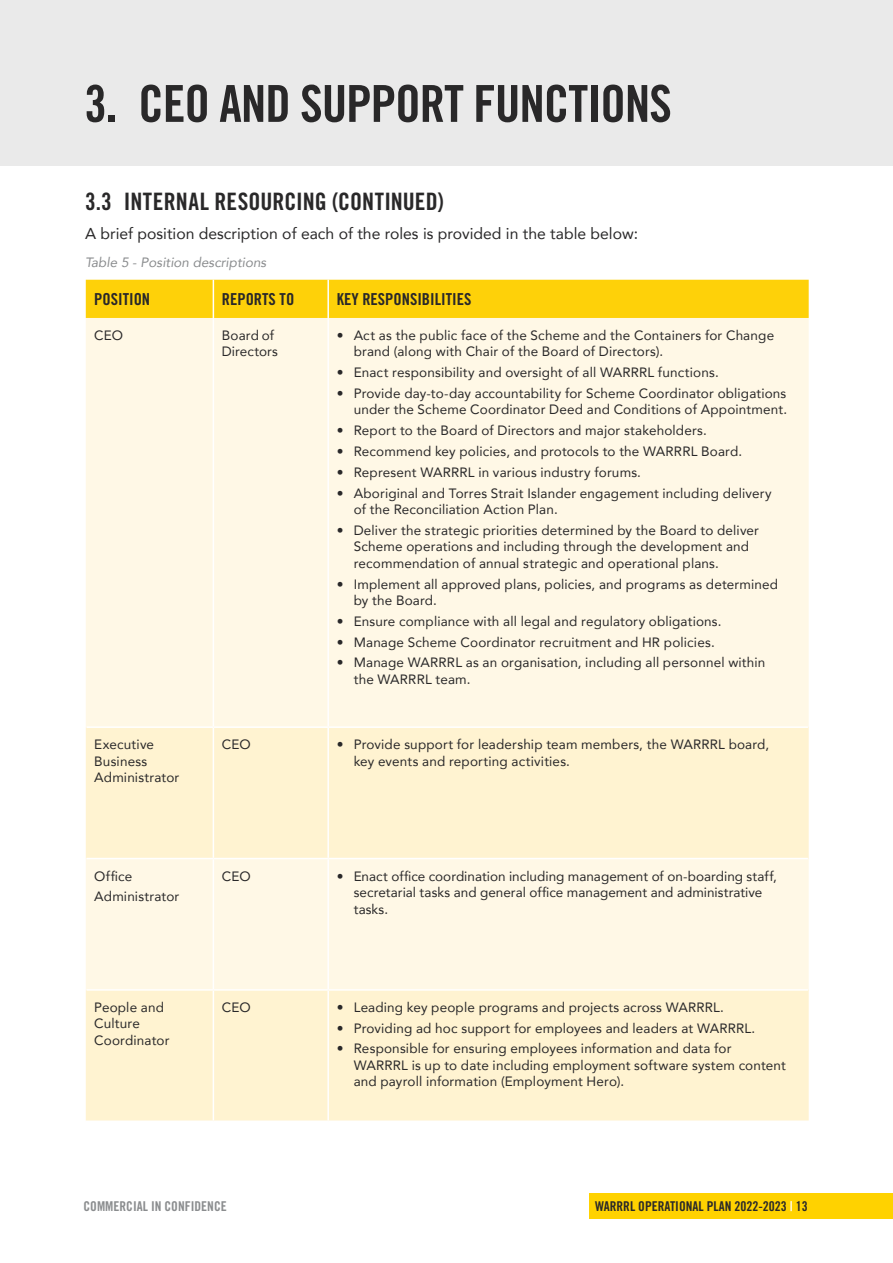
<style>
.page{position:relative;width:893px;height:1263px;background:#fff}
.page>*{position:absolute;margin:0;border:0;box-sizing:border-box;transform-origin:0 0}
.t1{font:51px "Trade Gothic LT Std Bd Cn 20";letter-spacing:-.02em;color:#292829}
.t2{font:24px "Trade Gothic LT Std Bd Cn 20";letter-spacing:.005em;color:#292829}
.Table_Paragraph{font:16.5px "Trade Gothic LT Std Bd Cn 20";color:#292829}
.t3{font:15.75px "Avenir";color:#292829}
.Table_body{font:13.5px/16.5px "Avenir";letter-spacing:.01em;color:#292829}
.t4{font:13.5px "Trade Gothic LT Std Bd Cn 20";color:#292829}
.Italic_small_print{font:italic 13.5px "Avenir";color:#8a8c8e}
.t5{font:13.5px "Trade Gothic LT Std Bd Cn 20";color:#8a8c8e}
.s1{color:#fff}
</style>
<div class="page">
<div style="left:0;top:0;width:893px;height:166px;background:#eaeaea"></div>
<div style="left:589px;top:1193px;width:304px;height:26px;background:#ffd200"></div>
<div style="left:86px;top:280px;width:723px;height:38px;background:#fed109"></div>
<div style="left:86px;top:318px;width:723px;height:409px;background:#fff8e6"></div>
<svg style="left:86px;top:727px;width:723px;height:393px;fill:#fff3d1"></svg>
<hr style="left:87px;top:726px;width:126px;height:2px;background:#fff">
<hr style="left:213px;top:726px;width:115px;height:2px;background:#fff">
<hr style="left:328px;top:726px;width:480px;height:2px;background:#fff">
<hr style="left:87px;top:858px;width:126px;height:1px;background:#fff">
<hr style="left:213px;top:858px;width:115px;height:1px;background:#fff">
<hr style="left:328px;top:858px;width:480px;height:1px;background:#fff">
<hr style="left:87px;top:989px;width:126px;height:2px;background:#fff">
<hr style="left:213px;top:989px;width:115px;height:2px;background:#fff">
<hr style="left:328px;top:989px;width:480px;height:2px;background:#fff">
<hr style="left:213px;top:280px;width:1px;height:38px;background:#fff">
<hr style="left:327px;top:280px;width:2px;height:38px;background:#fff">
<hr style="left:213px;top:318px;width:1px;height:408px;background:#fff">
<hr style="left:327px;top:318px;width:2px;height:408px;background:#fff">
<hr style="left:213px;top:728px;width:1px;height:130px;background:#fff">
<hr style="left:327px;top:728px;width:2px;height:130px;background:#fff">
<hr style="left:213px;top:859px;width:1px;height:130px;background:#fff">
<hr style="left:327px;top:859px;width:2px;height:130px;background:#fff">
<hr style="left:213px;top:991px;width:1px;height:129px;background:#fff">
<hr style="left:327px;top:991px;width:2px;height:129px;background:#fff">
<h1 class="t1" style="left:84px;top:73px;width:589px">3. CEO AND SUPPORT FUNCTIONS</h1>
<p class="t2" style="left:85px;top:187px;width:360px">3.3 INTERNAL RESOURCING (CONTINUED)</p>
<p class="t3" style="left:85px;top:221px;width:555px">A brief position description of each of the roles is provided in the table below:</p>
<p class="Italic_small_print" style="left:85px;top:254px;width:183px">Table 5 - Position descriptions</p>
<p class="Table_Paragraph" style="left:94px;top:289px;width:57px">POSITION</p>
<p class="Table_Paragraph" style="left:222px;top:289px;width:74px">REPORTS TO</p>
<p class="Table_Paragraph" style="left:337px;top:289px;width:136px">KEY RESPONSIBILITIES</p>
<p class="Table_body" style="left:94px;top:327px;width:30px">CEO</p>
<p class="Table_body" style="left:222px;top:327px;width:57px">Board of<br>Directors</p>
<p class="Table_body" style="left:354px;top:327px;width:422px;text-indent:-17px">• Act as the public face of the Scheme and the Containers for Change brand (along with Chair of the Board of Directors).</p>
<p class="Table_body" style="left:337px;top:364px;width:384px">• Enact responsibility and oversight of all WARRRL functions.</p>
<p class="Table_body" style="left:337px;top:385px;width:452px;text-align:right">• Provide day-to-day accountability for Scheme Coordinator obligations under the Scheme Coordinator Deed and Conditions of Appointment.</p>
<p class="Table_body" style="left:337px;top:422px;width:372px">• Report to the Board of Directors and major stakeholders.</p>
<p class="Table_body" style="left:337px;top:443px;width:407px">• Recommend key policies, and protocols to the WARRRL Board.</p>
<p class="Table_body" style="left:337px;top:463px;width:306px">• Represent WARRRL in various industry forums.</p>
<p class="Table_body" style="left:354px;top:484px;width:419px;text-indent:-17px">• Aboriginal and Torres Strait Islander engagement including delivery of the Reconciliation Action Plan.</p>
<p class="Table_body" style="left:354px;top:521px;width:407px;text-indent:-17px">• Deliver the strategic priorities determined by the Board to deliver<br>Scheme operations and including through the development and recommendation of annual strategic and operational plans.</p>
<p class="Table_body" style="left:354px;top:575px;width:426px;text-indent:-17px">• Implement all approved plans, policies, and programs as determined by the Board.</p>
<p class="Table_body" style="left:337px;top:612px;width:386px">• Ensure compliance with all legal and regulatory obligations.</p>
<p class="Table_body" style="left:337px;top:633px;width:379px">• Manage Scheme Coordinator recruitment and HR policies.</p>
<p class="Table_body" style="left:354px;top:654px;width:413px;text-indent:-17px">• Manage WARRRL as an organisation, including all personnel within the WARRRL team.</p>
<p class="Table_body" style="left:94px;top:736px;width:87px">Executive<br>Business<br>Administrator</p>
<p class="Table_body" style="left:222px;top:736px;width:30px">CEO</p>
<p class="Table_body" style="left:354px;top:736px;width:417px;text-indent:-17px">• Provide support for leadership team members, the WARRRL board, key events and reporting activities.</p>
<p class="Table_body" style="left:94px;top:867px;width:40px">Office</p>
<p class="Table_body" style="left:94px;top:888px;width:87px">Administrator</p>
<p class="Table_body" style="left:222px;top:867px;width:30px">CEO</p>
<p class="Table_body" style="left:354px;top:867px;width:425px;text-indent:-17px">• Enact office coordination including management of on-boarding staff, secretarial tasks and general office management and administrative tasks.</p>
<p class="Table_body" style="left:94px;top:998px;width:77px">People and<br>Culture<br>Coordinator</p>
<p class="Table_body" style="left:222px;top:998px;width:30px">CEO</p>
<p class="Table_body" style="left:337px;top:998px;width:389px">• Leading key people programs and projects across WARRRL.</p>
<p class="Table_body" style="left:337px;top:1019px;width:420px">• Providing ad hoc support for employees and leaders at WARRRL.</p>
<p class="Table_body" style="left:354px;top:1040px;width:434px;text-indent:-17px">• Responsible for ensuring employees information and data for<br>WARRRL is up to date including employment software system content and payroll information (Employment Hero).</p>
<p class="t5" style="left:84px;top:1198px;width:145px">COMMERCIAL IN CONFIDENCE</p>
<p class="t4" style="left:595px;top:1198px;width:214px">WARRRL OPERATIONAL PLAN 2022-2023 <span class="s1">|</span> 13</p>
</div>
